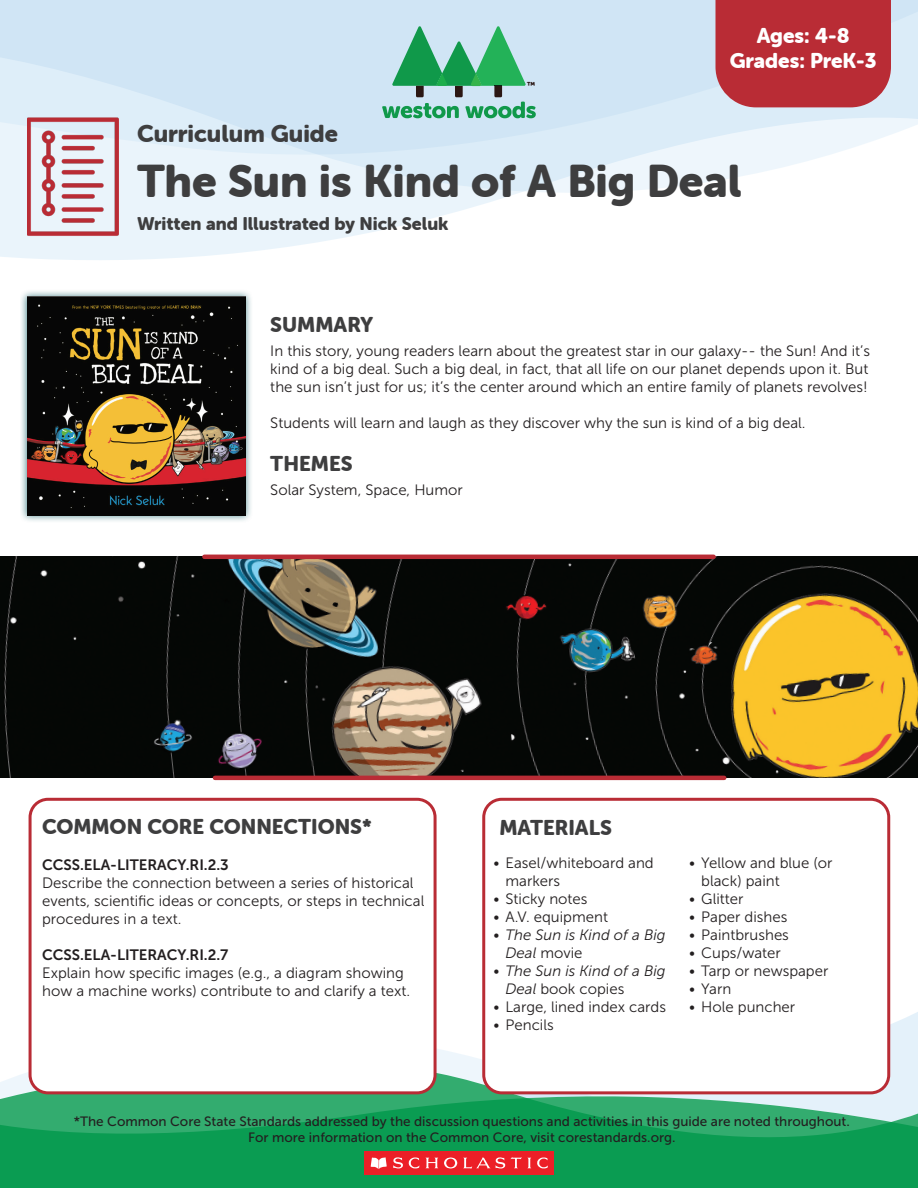
<style>
.page{position:relative;width:918px;height:1188px;background:#fff}
.page>*{position:absolute;margin:0;border:0;box-sizing:border-box;transform-origin:0 0}
.t1{font:45px "Museo Sans Rounded 900";color:#3e3e3f}
.t2{font:24px "Museo Sans Rounded 900";color:#3e3e3f}
.t3{font:21px "Museo Sans Rounded 900";color:#3e3e3f}
.t4{font:21px "Museo Sans Rounded 900";letter-spacing:-.005em;color:#fff}
.t5{font:18px "Museo Sans Rounded 900";color:#3e3e3f}
.t6{font:15px/18px "Museo Sans 300";color:#231f20}
.t7{font:15px "Museo Sans 700";color:#231f20}
.t8{font:italic 15px "Museo Sans 300";color:#231f20}
.t9{font:13.5px "Museo Sans 500";color:#231f20}
.t10{font:8.55px "Museo Sans Rounded 900";color:#2b1714}
.s1{font-style:normal}
.s2{font-style:italic}
</style>
<div class="page">
<svg style="left:28px;top:1026px;width:890px;height:34px"></svg>
<svg style="left:0;top:1060px;width:918px;height:36px;background:#afd2c4"></svg>
<svg style="left:0;top:1096px;width:918px;height:92px;background:#1ea360"></svg>
<div style="left:364px;top:1151px;width:190px;height:23px;background:#ec1f27"></div>
<svg style="left:371px;top:1157px;width:16px;height:12px"></svg>
<svg style="left:393px;top:1157px;width:45px;height:12px"></svg>
<svg style="left:511px;top:1157px;width:20px;height:11px"></svg>
<svg style="left:537px;top:1157px;width:11px;height:12px"></svg>
<svg style="left:444px;top:1158px;width:13px;height:10px"></svg>
<svg style="left:463px;top:1157px;width:42px;height:12px"></svg>
<svg style="left:0;top:155px;width:827px;height:105px;fill:#edf5fb"></svg>
<svg style="left:0;top:0;width:918px;height:155px;background:#d5e8f6"></svg>
<svg style="left:382px;top:26px;width:154px;height:92px;background:#84c6af"></svg>
<img style="left:27px;top:118px;width:92px;height:118px">
<div style="left:716px;top:0;width:175px;height:107px;background:#b92c35"></div>
<img style="left:0;top:557px;width:918px;height:220px">
<hr style="left:215px;top:776px;width:509px;height:4px;background:#b92c35">
<div style="left:20px;top:289px;width:234px;height:234px;background:#116169;opacity:.75"></div>
<img style="left:27px;top:296px;width:219px;height:219px">
<div style="left:30px;top:799px;width:405px;height:294px;background:#fff;border-radius:18px"></div>
<div style="left:29px;top:798px;width:408px;height:296px;border:3px solid #b92c35;border-radius:18px"></div>
<div style="left:484px;top:799px;width:405px;height:294px;background:#fff;border-radius:18px"></div>
<div style="left:482px;top:798px;width:408px;height:296px;border:3px solid #b92c35;border-radius:18px"></div>
<hr style="left:204px;top:555px;width:510px;height:4px;background:#b92c35">
<p class="t10" style="left:527px;top:80px;width:10px">™</p>
<p class="t4" style="left:757px;top:23px;width:94px">Ages: 4-8</p>
<p class="t4" style="left:730px;top:49px;width:148px">Grades: PreK-3</p>
<p class="t2" style="left:137px;top:120px;width:202px">Curriculum Guide</p>
<p class="t1" style="left:137px;top:155px;width:606px">The Sun is Kind of A Big Deal</p>
<p class="t5" style="left:137px;top:213px;width:313px">Written and Illustrated by Nick Seluk</p>
<p class="t3" style="left:270px;top:313px;width:104px">SUMMARY</p>
<p class="t6" style="left:270px;top:342px;width:601px;text-align:justify">In this story, young readers learn about the greatest star in our galaxy-- the Sun! And it’s kind of a big deal. Such a big deal, in fact, that all life on our planet depends upon it. But the sun isn’t just for us; it’s the center around which an entire family of planets revolves!</p>
<p class="t6" style="left:270px;top:414px;width:537px">Students will learn and laugh as they discover why the sun is kind of a big deal.</p>
<p class="t3" style="left:270px;top:452px;width:84px">THEMES</p>
<p class="t6" style="left:270px;top:481px;width:194px">Solar System, Space, Humor</p>
<p class="t3" style="left:42px;top:815px;width:331px">COMMON CORE CONNECTIONS*</p>
<p class="t7" style="left:42px;top:857px;width:188px">CCSS.ELA-LITERACY.RI.2.3</p>
<p class="t6" style="left:42px;top:874px;width:384px">Describe the connection between a series of historical events, scientific ideas or concepts, or steps in technical procedures in a text.</p>
<p class="t7" style="left:42px;top:947px;width:188px">CCSS.ELA-LITERACY.RI.2.7</p>
<p class="t6" style="left:42px;top:964px;width:370px">Explain how specific images (e.g., a diagram showing how a machine works) contribute to and clarify a text.</p>
<p class="t3" style="left:499px;top:815px;width:114px">MATERIALS</p>
<p class="t6" style="left:494px;top:854px;width:162px">• Easel/whiteboard and</p>
<p class="t6" style="left:506px;top:872px;width:56px">markers</p>
<p class="t6" style="left:494px;top:890px;width:96px">• Sticky notes</p>
<p class="t6" style="left:494px;top:908px;width:116px">• A.V. equipment</p>
<p class="t8" style="left:494px;top:926px;width:174px"><span class="s1">•</span> The Sun is Kind of a Big</p>
<p class="t6" style="left:506px;top:944px;width:79px"><span class="s2">Deal</span> movie</p>
<p class="t8" style="left:494px;top:962px;width:174px"><span class="s1">•</span> The Sun is Kind of a Big</p>
<p class="t6" style="left:506px;top:980px;width:120px"><span class="s2">Deal</span> book copies</p>
<p class="t6" style="left:494px;top:998px;width:174px">• Large, lined index cards</p>
<p class="t6" style="left:494px;top:1016px;width:62px">• Pencils</p>
<p class="t6" style="left:689px;top:854px;width:145px">• Yellow and blue (or</p>
<p class="t6" style="left:701px;top:872px;width:80px">black) paint</p>
<p class="t6" style="left:689px;top:890px;width:56px">• Glitter</p>
<p class="t6" style="left:689px;top:908px;width:100px">• Paper dishes</p>
<p class="t6" style="left:689px;top:926px;width:101px">• Paintbrushes</p>
<p class="t6" style="left:689px;top:944px;width:93px">• Cups/water</p>
<p class="t6" style="left:689px;top:962px;width:141px">• Tarp or newspaper</p>
<p class="t6" style="left:689px;top:980px;width:44px">• Yarn</p>
<p class="t6" style="left:689px;top:998px;width:107px">• Hole puncher</p>
<p class="t9" style="left:74px;top:1114px;width:777px">*The Common Core State Standards addressed by the discussion questions and activities in this guide are noted throughout.</p>
<p class="t9" style="left:248px;top:1130px;width:429px">For more information on the Common Core, visit corestandards.org.</p>
</div>
